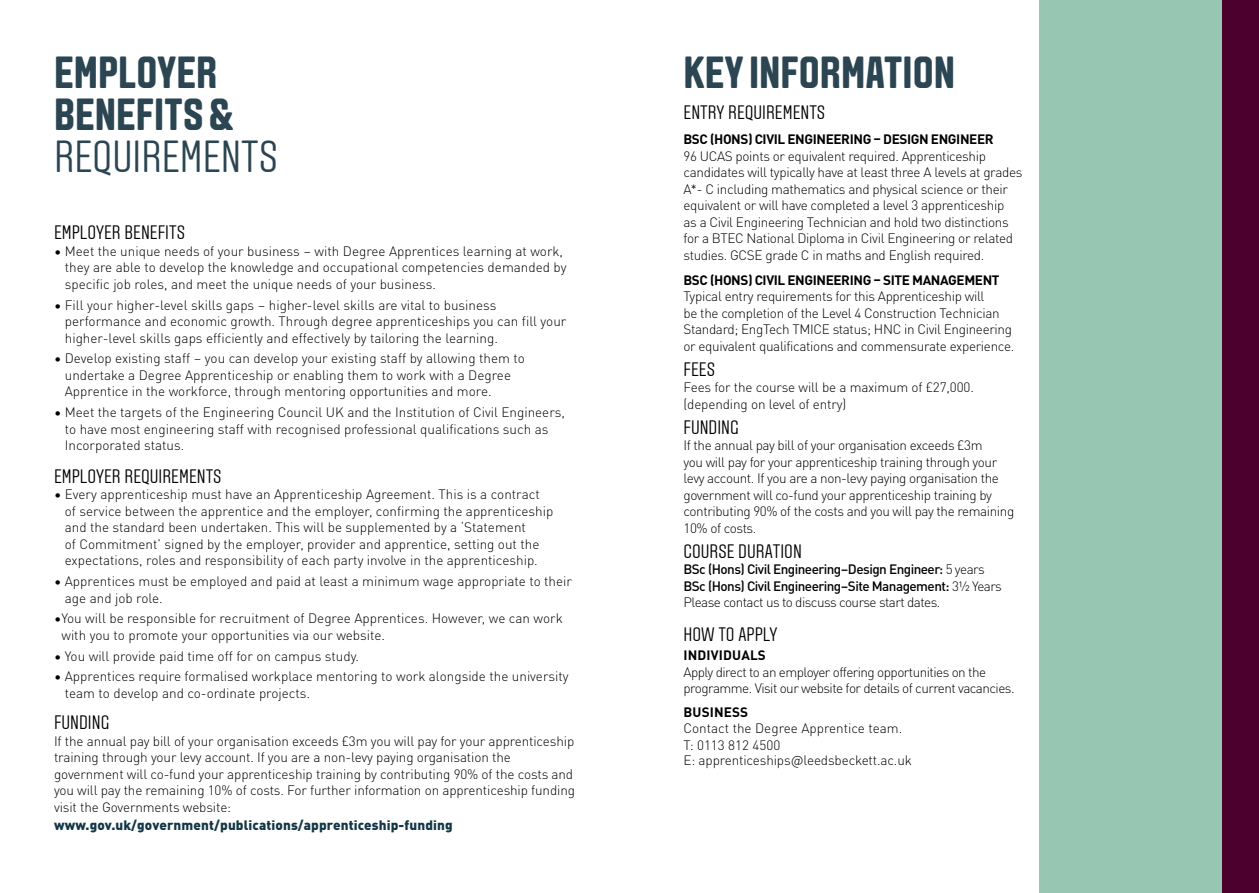
<style>
.page{position:relative;width:1259px;height:893px;background:#fff}
.page>*{position:absolute;margin:0;border:0;box-sizing:border-box;transform-origin:0 0}
.t1{font:700 45px/42px "Aveny TLBU";color:#2b4652}
.t2{font:300 45px "Aveny TLBU";color:#2b4652}
.t3{font:300 19.5px "Aveny TLBU";color:#000}
.t4{font:300 13.5px/16.5px "DIN Pro";letter-spacing:-.01em;color:#000}
.t5{font:300 13.5px/16.5px "DIN Pro";letter-spacing:-.03em;color:#000}
.t6{font:500 13.5px/16.5px "DIN Pro";letter-spacing:-.04em;color:#000}
.t7{font:300 13.5px/16.5px "DIN Pro";letter-spacing:-.04em;color:#000}
.t8{font:700 13.5px "DIN Pro";letter-spacing:-.03em;color:#000}
.t9{font:900 13.5px "DIN Pro";letter-spacing:.01em;color:#133746}
.t10{font:700 13.5px "DIN Pro";letter-spacing:.01em;color:#000}
.s1{font-weight:300}
</style>
<div class="page">
<div style="left:1221px;top:0;width:38px;height:893px;background:#4b002e"></div>
<div style="left:1039px;top:0;width:182px;height:893px;background:#97c6b2"></div>
<h1 class="t1" style="left:54px;top:52px;width:181px">EMPLOYER<br>BENEFITS &amp;</h1>
<h1 class="t2" style="left:54px;top:131px;width:225px">REQUIREMENTS</h1>
<h2 class="t3" style="left:54px;top:221px;width:132px">EMPLOYER BENEFITS</h2>
<p class="t4" style="left:65px;top:242px;width:503px;text-indent:-11px">• Meet the unique needs of your business – with Degree Apprentices learning at work, they are able to develop the knowledge and occupational competencies demanded by specific job roles, and meet the unique needs of your business.</p>
<p class="t4" style="left:65px;top:296px;width:503px;text-indent:-11px">• Fill your higher-level skills gaps – higher-level skills are vital to business performance and economic growth. Through degree apprenticeships you can fill your higher-level skills gaps efficiently and effectively by tailoring the learning.</p>
<p class="t4" style="left:65px;top:349px;width:461px;text-indent:-11px">• Develop existing staff – you can develop your existing staff by allowing them to undertake a Degree Apprenticeship or enabling them to work with a Degree<br>Apprentice in the workforce, through mentoring opportunities and more.</p>
<p class="t4" style="left:65px;top:403px;width:501px;text-indent:-11px">• Meet the targets of the Engineering Council UK and the Institution of Civil Engineers, to have most engineering staff with recognised professional qualifications such as<br>Incorporated status.</p>
<h2 class="t3" style="left:54px;top:465px;width:169px">EMPLOYER REQUIREMENTS</h2>
<p class="t4" style="left:65px;top:485px;width:490px;text-indent:-11px">• Every apprenticeship must have an Apprenticeship Agreement. This is a contract of service between the apprentice and the employer, confirming the apprenticeship and the standard been undertaken. This will be supplemented by a ‘Statement<br>of Commitment’ signed by the employer, provider and apprentice, setting out the expectations, roles and responsibility of each party involve in the apprenticeship.</p>
<p class="t4" style="left:65px;top:572px;width:509px;text-indent:-11px">• Apprentices must be employed and paid at least a minimum wage appropriate to their age and job role.</p>
<p class="t4" style="left:61px;top:609px;width:503px;text-indent:-7px">•You will be responsible for recruitment of Degree Apprentices. However, we can work with you to promote your opportunities via our website.</p>
<p class="t4" style="left:54px;top:646px;width:307px">• You will provide paid time off for on campus study.</p>
<p class="t4" style="left:65px;top:667px;width:505px;text-indent:-11px">• Apprentices require formalised workplace mentoring to work alongside the university team to develop and co-ordinate projects.</p>
<h2 class="t3" style="left:54px;top:711px;width:57px">FUNDING</h2>
<p class="t4" style="left:54px;top:732px;width:522px">If the annual pay bill of your organisation exceeds £3m you will pay for your apprenticeship training through your levy account. If you are a non-levy paying organisation the government will co-fund your apprenticeship training by contributing 90% of the costs and you will pay the remaining 10% of costs. For further information on apprenticeship funding visit the Governments website:</p>
<p class="t9" style="left:54px;top:814px;width:400px">www.gov.uk/government/publications/apprenticeship-funding</p>
<h1 class="t1" style="left:683px;top:52px;width:273px">KEY INFORMATION</h1>
<h2 class="t3" style="left:683px;top:101px;width:143px">ENTRY REQUIREMENTS</h2>
<p class="t8" style="left:683px;top:129px;width:311px">BSC (HONS) CIVIL ENGINEERING – DESIGN ENGINEER</p>
<p class="t4" style="left:683px;top:147px;width:340px">96 UCAS points or equivalent required. Apprenticeship candidates will typically have at least three A levels at grades A*- C including mathematics and physical science or their equivalent or will have completed a level 3 apprenticeship<br>as a Civil Engineering Technician and hold two distinctions for a BTEC National Diploma in Civil Engineering or related studies. GCSE grade C in maths and English required.</p>
<p class="t8" style="left:683px;top:269px;width:317px">BSC (HONS) CIVIL ENGINEERING – SITE MANAGEMENT</p>
<p class="t4" style="left:683px;top:287px;width:332px">Typical entry requirements for this Apprenticeship will<br>be the completion of the Level 4 Construction Technician Standard; EngTech TMICE status; HNC in Civil Engineering or equivalent qualifications and commensurate experience.</p>
<h2 class="t3" style="left:683px;top:358px;width:33px">FEES</h2>
<p class="t4" style="left:683px;top:378px;width:292px">Fees for the course will be a maximum of £27,000. (depending on level of entry)</p>
<h2 class="t3" style="left:683px;top:416px;width:57px">FUNDING</h2>
<p class="t5" style="left:683px;top:436px;width:332px">If the annual pay bill of your organisation exceeds £3m<br>you will pay for your apprenticeship training through your levy account. If you are a non-levy paying organisation the government will co-fund your apprenticeship training by contributing 90% of the costs and you will pay the remaining 10% of costs.</p>
<h2 class="t3" style="left:683px;top:540px;width:120px">COURSE DURATION</h2>
<p class="t6" style="left:683px;top:560px;width:320px">BSc (Hons) Civil Engineering–Design Engineer: <span class="s1">5 years<br></span>BSc (Hons) Civil Engineering–Site Management: <span class="s1">3½ Years<br>Please contact us to discuss course start dates.</span></p>
<h2 class="t3" style="left:683px;top:623px;width:96px">HOW TO APPLY</h2>
<p class="t10" style="left:683px;top:645px;width:84px">INDIVIDUALS</p>
<p class="t7" style="left:683px;top:663px;width:333px">Apply direct to an employer offering opportunities on the programme. Visit our website for details of current vacancies.</p>
<p class="t10" style="left:683px;top:701px;width:66px">BUSINESS</p>
<p class="t4" style="left:683px;top:719px;width:220px">Contact the Degree Apprentice team.<br>T: 0113 812 4500</p>
<p class="t4" style="left:683px;top:751px;width:230px">E: apprenticeships@leedsbeckett.ac.uk</p>
</div>
